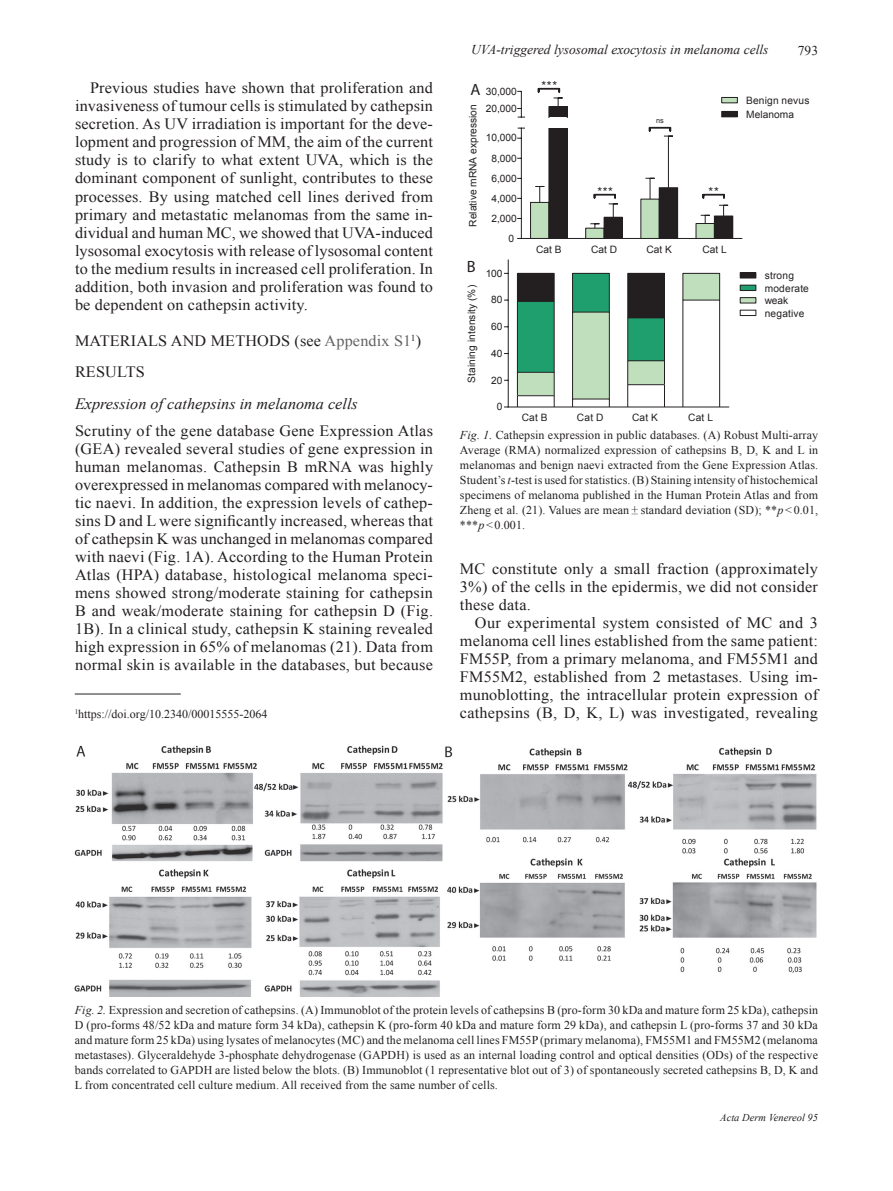
<style>
.page{position:relative;width:893px;height:1191px;background:#fff}
.page>*{position:absolute;margin:0;border:0;box-sizing:border-box;transform-origin:0 0}
.t1{font:16.35px "Myriad Pro";color:#231f20}
.t2{font:15.75px/18px "Times New Roman";letter-spacing:.015em;color:#231f20;text-align:justify}
.t3{font:italic 15.75px "Times New Roman";color:#231f20}
.t4{font:italic 13.5px "Times New Roman";color:#231f20}
.t5{font:13.5px "Times New Roman";color:#231f20}
.t6{font:12.3px "Arial";color:#231f20}
.t7{font:12px/15px "Times New Roman";letter-spacing:.01em;color:#231f20;text-align:justify}
.t8{font:italic 10.5px "Times New Roman";color:#231f20}
.t9{font:10.2px/14px "Arial";letter-spacing:.005em;color:#231f20}
.t10{font:7.2px "Arial";color:#231f20}
.s1{color:#636366}
.s2{font-style:italic}
.s3{font-family:"Perpetua"}
</style>
<div class="page">
<hr style="left:75px;top:693px;width:106px;height:1px;background:#231f20">
<img style="left:75px;top:745px;width:742px;height:251px">
<div style="left:517px;top:273px;width:37px;height:28px;background:#231f20"></div>
<div style="left:517px;top:273px;width:38px;height:29px;border:1px solid #231f20"></div>
<div style="left:628px;top:273px;width:36px;height:45px;background:#231f20"></div>
<div style="left:627px;top:273px;width:38px;height:45px;border:1px solid #231f20"></div>
<div style="left:517px;top:301px;width:37px;height:71px;background:#1f9f6e"></div>
<div style="left:517px;top:301px;width:38px;height:72px;border:1px solid #231f20"></div>
<div style="left:573px;top:273px;width:36px;height:39px;background:#1f9f6e"></div>
<div style="left:572px;top:273px;width:38px;height:39px;border:1px solid #231f20"></div>
<div style="left:628px;top:318px;width:36px;height:43px;background:#1f9f6e"></div>
<div style="left:627px;top:317px;width:38px;height:44px;border:1px solid #231f20"></div>
<div style="left:517px;top:372px;width:37px;height:24px;background:#c0e0bd"></div>
<div style="left:517px;top:372px;width:38px;height:24px;border:1px solid #231f20"></div>
<div style="left:573px;top:312px;width:36px;height:87px;background:#c0e0bd"></div>
<div style="left:572px;top:312px;width:38px;height:87px;border:1px solid #231f20"></div>
<div style="left:628px;top:361px;width:36px;height:24px;background:#c0e0bd"></div>
<div style="left:627px;top:360px;width:38px;height:25px;border:1px solid #231f20"></div>
<div style="left:683px;top:273px;width:37px;height:27px;background:#c0e0bd"></div>
<div style="left:682px;top:273px;width:38px;height:27px;border:1px solid #231f20"></div>
<div style="left:517px;top:395px;width:38px;height:12px;border:1px solid #231f20"></div>
<div style="left:627px;top:384px;width:38px;height:23px;border:1px solid #231f20"></div>
<div style="left:682px;top:300px;width:38px;height:107px;border:1px solid #231f20"></div>
<hr style="left:508px;top:406px;width:221px;height:1px;background:#231f20">
<hr style="left:508px;top:259px;width:1px;height:148px;background:#231f20">
<div style="left:740px;top:273px;width:16px;height:5px;background:#231f20"></div>
<div style="left:740px;top:272px;width:16px;height:6px;border:1px solid #231f20"></div>
<div style="left:740px;top:298px;width:16px;height:5px;background:#c0e0bd"></div>
<div style="left:740px;top:297px;width:16px;height:6px;border:1px solid #231f20"></div>
<div style="left:740px;top:285px;width:16px;height:5px;background:#1f9f6e"></div>
<div style="left:740px;top:285px;width:16px;height:6px;border:1px solid #231f20"></div>
<div style="left:740px;top:310px;width:16px;height:6px;border:1px solid #231f20"></div>
<div style="left:531px;top:202px;width:18px;height:36px;background:#c0e0bd"></div>
<div style="left:530px;top:202px;width:19px;height:36px;border:1px solid #231f20"></div>
<div style="left:586px;top:228px;width:18px;height:10px;background:#c0e0bd"></div>
<div style="left:641px;top:199px;width:18px;height:39px;background:#c0e0bd"></div>
<div style="left:696px;top:223px;width:18px;height:15px;background:#c0e0bd"></div>
<svg style="left:700px;top:214px;width:11px;height:10px"></svg>
<svg style="left:534px;top:128px;width:34px;height:110px"></svg>
<div style="left:604px;top:217px;width:18px;height:21px;background:#231f20"></div>
<div style="left:604px;top:217px;width:19px;height:21px;border:1px solid #231f20"></div>
<div style="left:659px;top:188px;width:19px;height:50px;background:#231f20"></div>
<div style="left:714px;top:216px;width:19px;height:22px;background:#231f20"></div>
<svg style="left:718px;top:204px;width:11px;height:12px"></svg>
<hr style="left:521px;top:238px;width:221px;height:1px;background:#231f20">
<hr style="left:521px;top:128px;width:1px;height:111px;background:#231f20">
<svg style="left:517px;top:91px;width:8px;height:27px"></svg>
<div style="left:722px;top:97px;width:15px;height:6px;background:#c0e0bd"></div>
<div style="left:721px;top:97px;width:17px;height:6px;border:1px solid #231f20"></div>
<div style="left:722px;top:111px;width:15px;height:6px;background:#231f20"></div>
<div style="left:721px;top:111px;width:17px;height:6px;border:1px solid #231f20"></div>
<svg style="left:538px;top:88px;width:30px;height:29px"></svg>
<svg style="left:589px;top:194px;width:30px;height:35px"></svg>
<svg style="left:645px;top:127px;width:29px;height:73px"></svg>
<svg style="left:703px;top:194px;width:21px;height:4px"></svg>
<p class="t2" style="left:75px;top:79px;width:360px;text-indent:15px">Previous studies have shown that proliferation and invasiveness of tumour cells is stimulated by cathepsin secretion. As UV irradiation is important for the deve&shy;lopment and progression of MM, the aim of the current study is to clarify to what extent UVA, which is the dominant component of sunlight, contributes to these processes. By using matched cell lines derived from primary and metastatic melanomas from the same in&shy;dividual and human MC, we showed that UVA-induced lysosomal exocytosis with release of lysosomal content to the medium results in increased cell proliferation. In addition, both invasion and proliferation was found to be dependent on cathepsin activity.</p>
<p class="t2" style="left:75px;top:325px;width:348px;line-height:30.9px">MATERIALS AND METHODS (see <span class="s1">Appendix S1</span><sup>1</sup>)<br>RESULTS</p>
<p class="t3" style="left:75px;top:393px;width:284px">Expression of cathepsins in melanoma cells</p>
<p class="t2" style="left:75px;top:421px;width:360px">Scrutiny of the gene database Gene Expression Atlas (GEA) revealed several studies of gene expression in human melanomas. Cathepsin B mRNA was highly overexpressed in melanomas compared with melanocy&shy;tic naevi. In addition, the expression levels of cathep&shy;sins D and L were significantly increased, whereas that of cathepsin K was unchanged in melanomas compared with naevi (Fig. 1A). According to the Human Protein Atlas (HPA) database, histological melanoma speci&shy;mens showed strong/moderate staining for cathepsin B and weak/moderate staining for cathepsin D (Fig.<br>1B). In a clinical study, cathepsin K staining revealed high expression in 65% of melanomas (21). Data from normal skin is available in the databases, but because</p>
<p class="t7" style="left:75px;top:706px;width:194px"><sup>1</sup>https://doi.org/10.2340/00015555-2064</p>
<p class="t4" style="left:471px;top:41px;width:299px">UVA-triggered lysosomal exocytosis in melanoma cells</p>
<p class="t5" style="left:798px;top:41px;width:22px">793</p>
<p class="t1" style="left:470px;top:79px;width:12px">A</p>
<p class="t9" style="left:486px;top:84px;width:33px">30,000</p>
<p class="t9" style="left:486px;top:101px;width:33px">20,000</p>
<p class="t9" style="left:466px;top:227px;width:124px;rotate:-90deg">Relative mRNA expression</p>
<p class="t9" style="left:486px;top:131px;width:33px">10,000</p>
<p class="t9" style="left:491px;top:151px;width:27px">8,000</p>
<p class="t9" style="left:491px;top:171px;width:27px">6,000</p>
<p class="t9" style="left:491px;top:191px;width:27px">4,000</p>
<p class="t9" style="left:491px;top:211px;width:27px">2,000</p>
<p class="t9" style="left:508px;top:231px;width:7px">0</p>
<p class="t6" style="left:542px;top:77px;width:17px">***</p>
<p class="t10" style="left:656px;top:116px;width:9px">ns</p>
<p class="t6" style="left:597px;top:183px;width:17px">***</p>
<p class="t6" style="left:708px;top:183px;width:12px">**</p>
<p class="t9" style="left:536px;top:243px;width:27px">Cat B</p>
<p class="t9" style="left:591px;top:243px;width:27px">Cat D</p>
<p class="t9" style="left:647px;top:243px;width:27px">Cat K</p>
<p class="t9" style="left:702px;top:243px;width:26px">Cat L</p>
<p class="t9" style="left:746px;top:93px;width:65px">Benign nevus<br>Melanoma</p>
<p class="t1" style="left:467px;top:257px;width:10px">B</p>
<p class="t9" style="left:465px;top:383px;width:99px;rotate:-90deg">Staining intensity (%)</p>
<p class="t9" style="left:486px;top:266px;width:18px">100</p>
<p class="t9" style="left:765px;top:268px;width:31px">strong</p>
<p class="t9" style="left:765px;top:293px;width:25px">weak</p>
<p class="t9" style="left:765px;top:281px;width:46px">moderate</p>
<p class="t9" style="left:765px;top:306px;width:41px">negative</p>
<p class="t9" style="left:491px;top:293px;width:13px">80</p>
<p class="t9" style="left:491px;top:320px;width:13px">60</p>
<p class="t9" style="left:491px;top:346px;width:13px">40</p>
<p class="t9" style="left:491px;top:373px;width:13px">20</p>
<p class="t9" style="left:497px;top:400px;width:7px">0</p>
<p class="t9" style="left:522px;top:410px;width:27px">Cat B</p>
<p class="t9" style="left:577px;top:410px;width:28px">Cat D</p>
<p class="t9" style="left:688px;top:410px;width:27px">Cat L</p>
<p class="t9" style="left:632px;top:410px;width:27px">Cat K</p>
<p class="t7" style="left:460px;top:427px;width:360px"><span class="s2">Fig. 1.</span> Cathepsin expression in public databases. (A) Robust Multi-array Average (RMA) normalized expression of cathepsins B, D, K and L in melanomas and benign naevi extracted from the Gene Expression Atlas.<br>Student’s <span class="s2">t</span>-test is used for statistics. (B) Staining intensity of histochemical specimens of melanoma published in the Human Protein Atlas and from Zheng et al. (21). Values are mean<span class="s3">±</span>standard deviation (SD); **<span class="s2">p</span> &lt; 0.01, ***<span class="s2">p</span> &lt; 0.001.</p>
<p class="t2" style="left:460px;top:559px;width:360px">MC constitute only a small fraction (approximately 3%) of the cells in the epidermis, we did not consider these data.</p>
<p class="t2" style="left:460px;top:613px;width:360px;text-indent:15px">Our experimental system consisted of MC and 3 melanoma cell lines established from the same patient:<br>FM55P, from a primary melanoma, and FM55M1 and FM55M2, established from 2 metastases. Using im&shy;munoblotting, the intracellular protein expression of cathepsins (B, D, K, L) was investigated, revealing</p>
<p class="t7" style="left:75px;top:1002px;width:745px"><span class="s2">Fig. 2.</span> Expression and secretion of cathepsins. (A) Immunoblot of the protein levels of cathepsins B (pro-form 30 kDa and mature form 25 kDa), cathepsin D (pro-forms 48/52 kDa and mature form 34 kDa), cathepsin K (pro-form 40 kDa and mature form 29 kDa), and cathepsin L (pro-forms 37 and 30 kDa and mature form 25 kDa) using lysates of melanocytes (MC) and the melanoma cell lines FM55P (primary melanoma), FM55M1 and FM55M2 (melanoma metastases). Glyceraldehyde 3-phosphate dehydrogenase (GAPDH) is used as an internal loading control and optical densities (ODs) of the respective bands correlated to GAPDH are listed below the blots. (B) Immunoblot (1 representative blot out of 3) of spontaneously secreted cathepsins B, D, K and L from concentrated cell culture medium. All received from the same number of cells.</p>
<p class="t8" style="left:720px;top:1110px;width:99px">Acta Derm Venereol 95</p>
</div>
